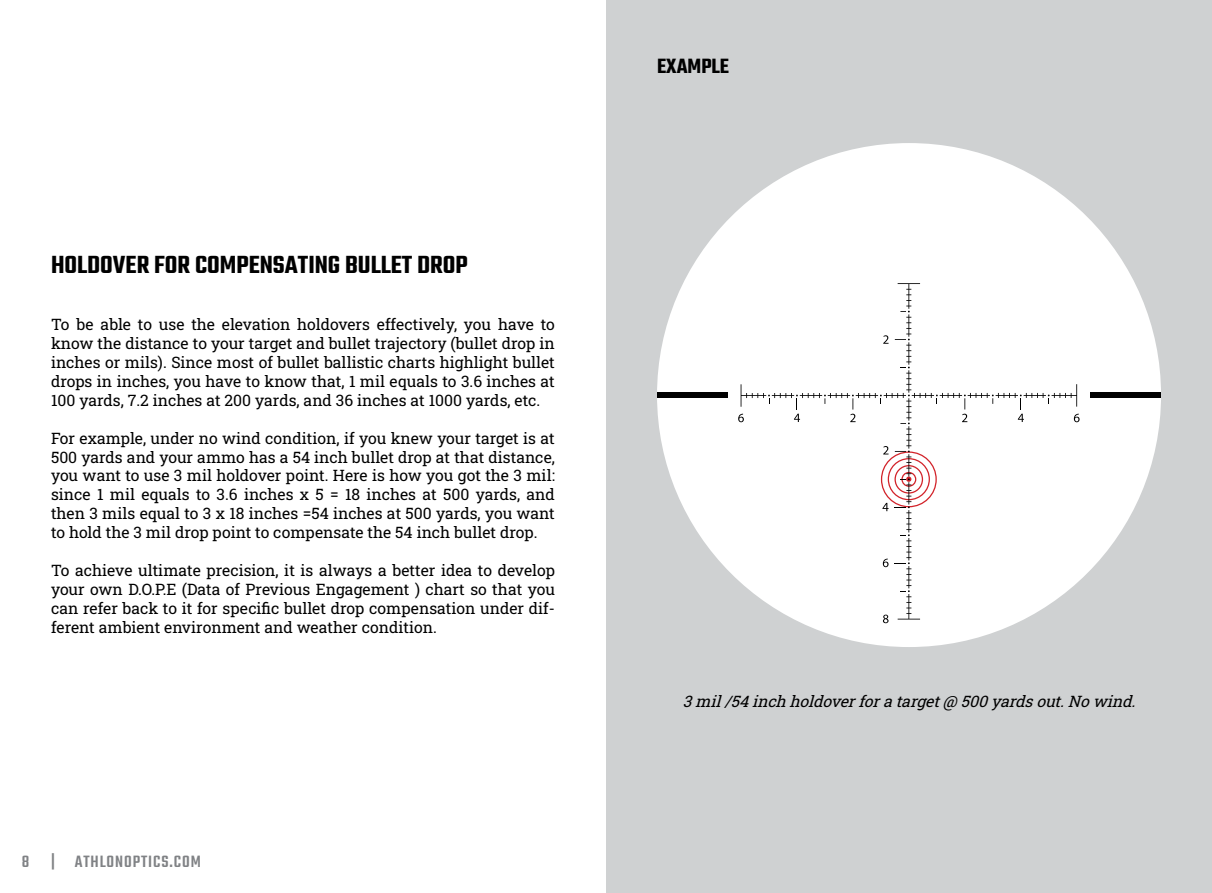
<style>
.page{position:relative;width:1212px;height:893px;background:#fff}
.page>*{position:absolute;margin:0;border:0;box-sizing:border-box;transform-origin:0 0}
.Text_Standard{font:600 27px "Teko";color:#000}
.Text_Standard-2{font:600 22.5px "Teko";color:#000}
.t1{font:500 18px "Teko";letter-spacing:.05em;color:#808285}
.Text_Standard-3{font:15.75px/18.9px "Roboto Slab";color:#000;text-align:justify}
.Text_Standard-4{font:italic 15.75px "Roboto Slab";color:#000}
</style>
<div class="page">
<div style="left:606px;top:0;width:606px;height:893px;background:#cfd1d2"></div>
<div style="left:657px;top:143px;width:504px;height:504px;background:#fff;border-radius:50%"></div>
<div style="left:1091px;top:393px;width:70px;height:5px;background:#000"></div>
<div style="left:657px;top:393px;width:70px;height:5px;background:#000"></div>
<svg style="left:738px;top:283px;width:341px;height:340px"></svg>
<p class="Text_Standard" style="left:51px;top:249px;width:418px">HOLDOVER FOR COMPENSATING BULLET DROP</p>
<p class="Text_Standard-3" style="left:51px;top:315px;width:505px">To be able to use the elevation holdovers effectively, you have to know the distance to your target and bullet trajectory (bullet drop in inches or mils). Since most of bullet ballistic charts highlight bullet drops in inches, you have to know that, 1 mil equals to 3.6 inches at 100 yards, 7.2 inches at 200 yards, and 36 inches at 1000 yards, etc.</p>
<p class="Text_Standard-3" style="left:51px;top:428px;width:505px">For example, under no wind condition, if you knew your target is at 500 yards and your ammo has a 54 inch bullet drop at that distance, you want to use 3 mil holdover point. Here is how you got the 3 mil: since 1 mil equals to 3.6 inches x 5 = 18 inches at 500 yards, and then 3 mils equal to 3 x 18 inches =54 inches at 500 yards, you want to hold the 3 mil drop point to compensate the 54 inch bullet drop.</p>
<p class="Text_Standard-3" style="left:51px;top:560px;width:505px">To achieve ultimate precision, it is always a better idea to develop your own D.O.P.E (Data of Previous Engagement ) chart so that you can refer back to it for specific bullet drop compensation under dif&shy;ferent ambient environment and weather condition.</p>
<p class="t1" style="left:22px;top:851px;width:181px">8 | ATHLONOPTICS.COM</p>
<p class="Text_Standard-2" style="left:657px;top:52px;width:74px">EXAMPLE</p>
<p class="Text_Standard-4" style="left:683px;top:690px;width:459px">3mil/54inchholdoverforatarget@ 500yardsout.Nowind.</p>
</div>
